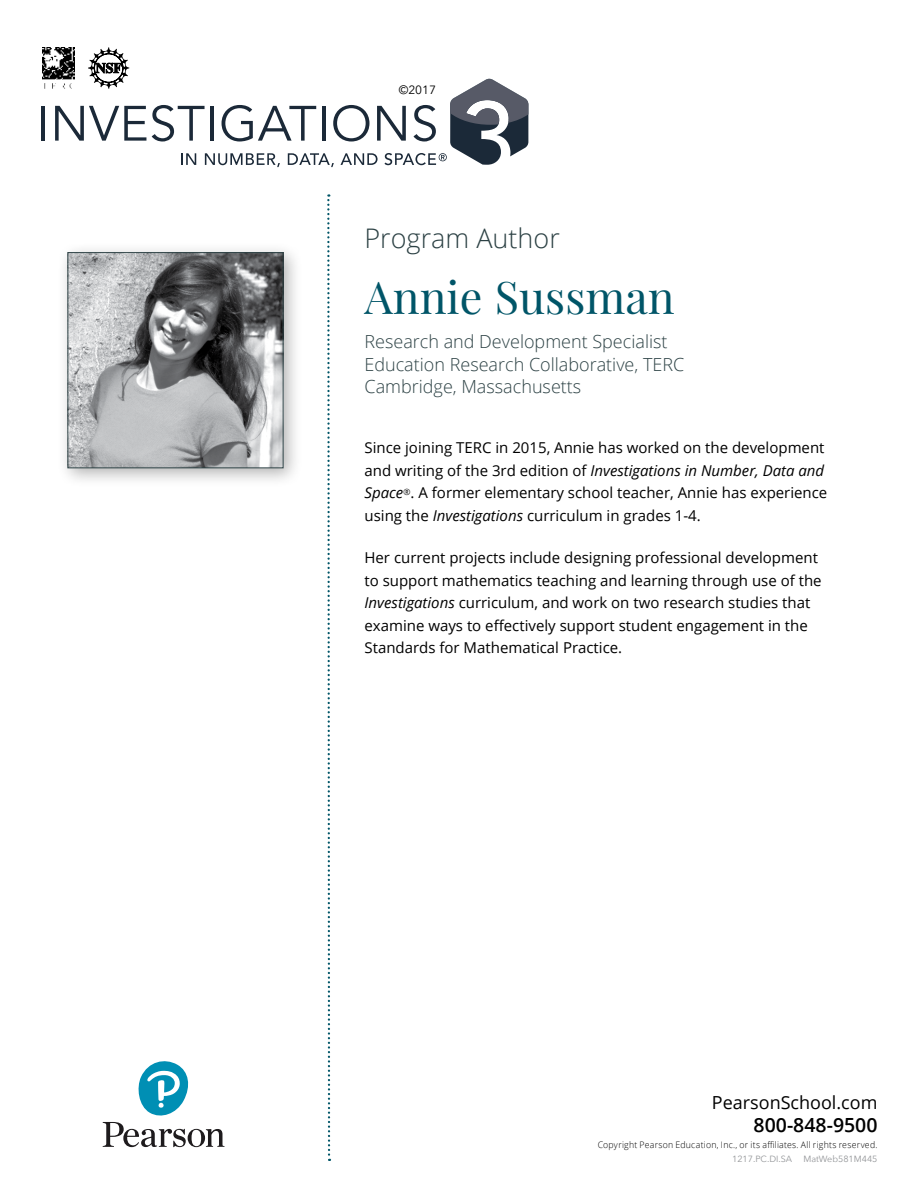
<style>
.page{position:relative;width:918px;height:1188px;background:#fff}
.page>*{position:absolute;margin:0;border:0;box-sizing:border-box;transform-origin:0 0}
.t1{font:45px "Playfair Display";color:#005568}
.t2{font:300 27px "Open Sans";color:#2d4245}
.t3{font:600 19.5px "Open Sans";color:#000}
.t4{font:300 18px/22.5px "Open Sans";color:#2d4245}
.t5{font:18px "Open Sans";color:#000}
.t6{font:15px/22.5px "Open Sans";color:#000}
.t7{font:12px "Avenir Next";color:#000}
.t8{font:300 9px "Open Sans";letter-spacing:.025em;color:#000}
.t9{font:9px "Avenir Next";color:#939598}
.s1{font-style:italic}
</style>
<div class="page">
<svg style="left:103px;top:1061px;width:122px;height:86px"></svg>
<svg style="left:327px;top:194px;width:4px;height:967px"></svg>
<svg style="left:88px;top:47px;width:41px;height:42px"></svg>
<img style="left:42px;top:48px;width:32px;height:41px">
<hr style="left:42px;top:106px;width:3px;height:35px;background:#1b2938">
<svg style="left:55px;top:106px;width:91px;height:35px"></svg>
<svg style="left:152px;top:79px;width:376px;height:88px"></svg>
<div style="left:57px;top:241px;width:246px;height:247px;background:#000;opacity:.3"></div>
<img style="left:70px;top:254px;width:212px;height:212px">
<div style="left:68px;top:252px;width:216px;height:216px;border:1px solid #2d4245"></div>
<p class="t7" style="left:399px;top:80px;width:39px">©2017</p>
<h2 class="t2" style="left:364px;top:220px;width:197px">Program Author</h2>
<h1 class="t1" style="left:364px;top:269px;width:312px">Annie Sussman</h1>
<p class="t4" style="left:364px;top:330px;width:321px">Research and Development Specialist<br>Education Research Collaborative, TERC<br>Cambridge, Massachusetts</p>
<p class="t6" style="left:364px;top:436px;width:464px">Since joining TERC in 2015, Annie has worked on the development and writing of the 3rd edition of <span class="s1">Investigations in Number, Data and Space</span><sup>®</sup>. A former elementary school teacher, Annie has experience using the <span class="s1">Investigations</span> curriculum in grades 1-4.</p>
<p class="t6" style="left:365px;top:546px;width:459px">Her current projects include designing professional development to support mathematics teaching and learning through use of the <span class="s1">Investigations</span> curriculum, and work on two research studies that examine ways to effectively support student engagement in the Standards for Mathematical Practice.</p>
<p class="t5" style="left:712px;top:1090px;width:167px">PearsonSchool.com</p>
<h3 class="t3" style="left:754px;top:1111px;width:125px">800-848-9500</h3>
<p class="t8" style="left:598px;top:1139px;width:281px">Copyright Pearson Education, Inc., or its affiliates. All rights reserved.</p>
<p class="t9" style="left:732px;top:1151px;width:147px">1217.PC.DI.SA MatWeb581M445</p>
</div>
